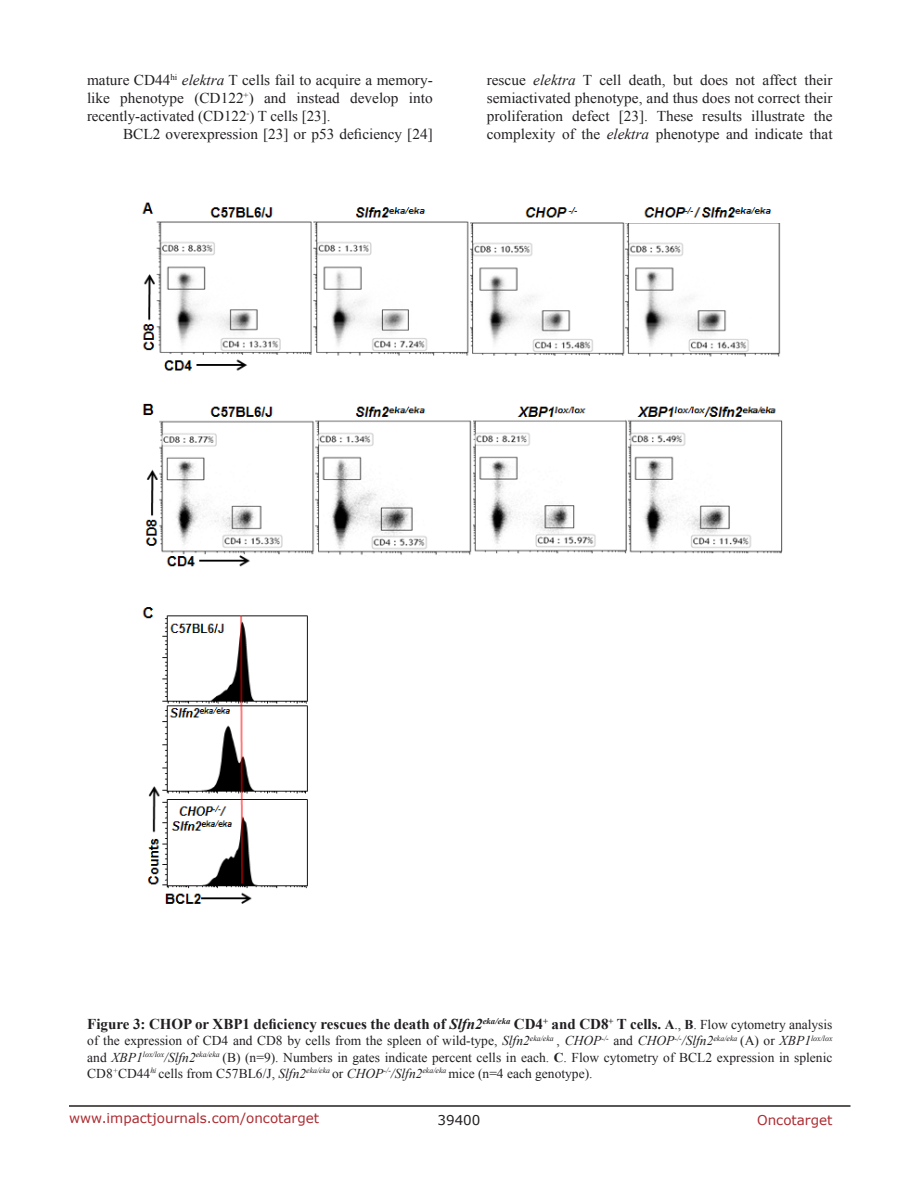
<style>
.page{position:relative;width:918px;height:1188px;background:#fff}
.page>*{position:absolute;margin:0;border:0;box-sizing:border-box;transform-origin:0 0}
.t1{font:15px/18px "Times New Roman";color:#221f22;text-align:justify}
.t2{font:700 15px "Times New Roman";color:#221f22}
.t3{font:13.5px/16.2px "Times New Roman";color:#221f22;text-align:justify}
.t4{font:13.5px "Verdana";color:#ac2b31}
.t5{font:13.5px "Verdana";color:#221f22}
.s1{font-style:italic}
.s2{font-size:13.5px}
.s3{font-weight:400;font-size:13.5px}
.s4{font-weight:700}
</style>
<div class="page">
<hr style="left:69px;top:1105px;width:781px;height:2px;background:#231f20">
<img style="left:142px;top:202px;width:641px;height:702px">
<p class="t1" style="left:87px;top:71px;width:347px">mature CD44<sup>hi</sup> <span class="s1">elektra</span> T cells fail to acquire a memory&shy;like phenotype (CD122<sup>+</sup>) and instead develop into recently-activated (CD122<sup>-</sup>) T cells [23].</p>
<p class="t1" style="left:123px;top:125px;width:311px">BCL2 overexpression [23] or p53 deficiency [24]</p>
<p class="t1" style="left:487px;top:71px;width:347px">rescue <span class="s1">elektra</span> T cell death, but does not affect their semiactivated phenotype, and thus does not correct their proliferation defect [23]. These results illustrate the complexity of the <span class="s1">elektra</span> phenotype and indicate that</p>
<p class="t2" style="left:87px;top:1014px;width:747px">Figure 3: CHOP or XBP1 deficiency rescues the death of <span class="s1">Slfn2</span><sup>eka/eka</sup> CD4<sup>+</sup> and CD8<sup>+</sup> T cells. <span class="s2">A</span><span class="s3">.,</span> <span class="s2">B</span><span class="s3">. Flow cytometry analysis</span></p>
<p class="t3" style="left:87px;top:1033px;width:747px">of the expression of CD4 and CD8 by cells from the spleen of wild-type, <span class="s1">Slfn2</span><sup>eka/eka</sup> , <span class="s1">CHOP</span><sup>-/-</sup> and <span class="s1">CHOP</span><sup>-/-</sup><span class="s1">/Slfn2</span><sup>eka/eka</sup> (A) or <span class="s1">XBP1</span><sup>lox/lox </sup>and <span class="s1">XBP1</span><sup>lox/lox</sup><span class="s1">/Slfn2</span><sup>eka/eka</sup> (B) (n=9). Numbers in gates indicate percent cells in each. <span class="s4">C</span>. Flow cytometry of BCL2 expression in splenic CD8<sup>+</sup>CD44<sup>hi</sup> cells from C57BL6/J, <span class="s1">Slfn2</span><sup>eka/eka</sup> or <span class="s1">CHOP</span><sup>-/-</sup><span class="s1">/Slfn2</span><sup>eka/eka</sup> mice (n=4 each genotype).</p>
<p class="t4" style="left:69px;top:1109px;width:252px">www.impactjournals.com/oncotarget</p>
<p class="t5" style="left:438px;top:1111px;width:44px">39400</p>
<p class="t4" style="left:757px;top:1111px;width:77px">Oncotarget</p>
</div>
